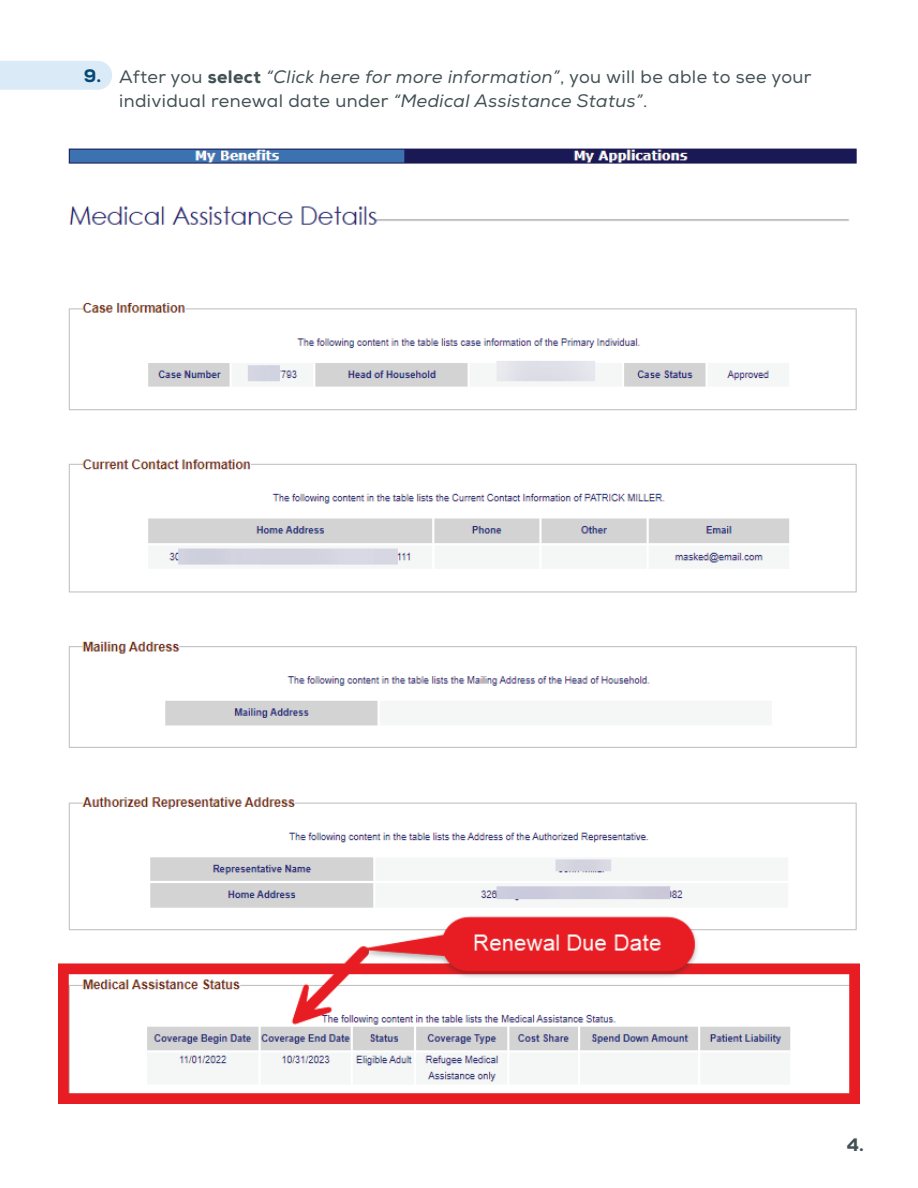
<style>
.page{position:relative;width:918px;height:1188px;background:#fff}
.page>*{position:absolute;margin:0;border:0;box-sizing:border-box;transform-origin:0 0}
.t1{font:18px/24px "Nexa";letter-spacing:.02em;color:#435155}
.t2{font:800 18px "Nexa";color:#064975}
.t3{font:800 18px "Nexa";color:#435155}
.s1{font-weight:800}
.s2{font-style:italic}
</style>
<div class="page">
<div style="left:0;top:61px;width:112px;height:29px;background:#dbeaf7"></div>
<img style="left:58px;top:148px;width:802px;height:955px">
<p class="t2" style="left:84px;top:64px;width:19px">9.</p>
<p class="t1" style="left:119px;top:65px;width:694px">After you <span class="s1">select</span> <span class="s2">“Click here for more information”</span>, you will be able to see your individual renewal date under <span class="s2">“Medical Assistance Status”</span>.</p>
<p class="t3" style="left:847px;top:1133px;width:19px">4.</p>
</div>
